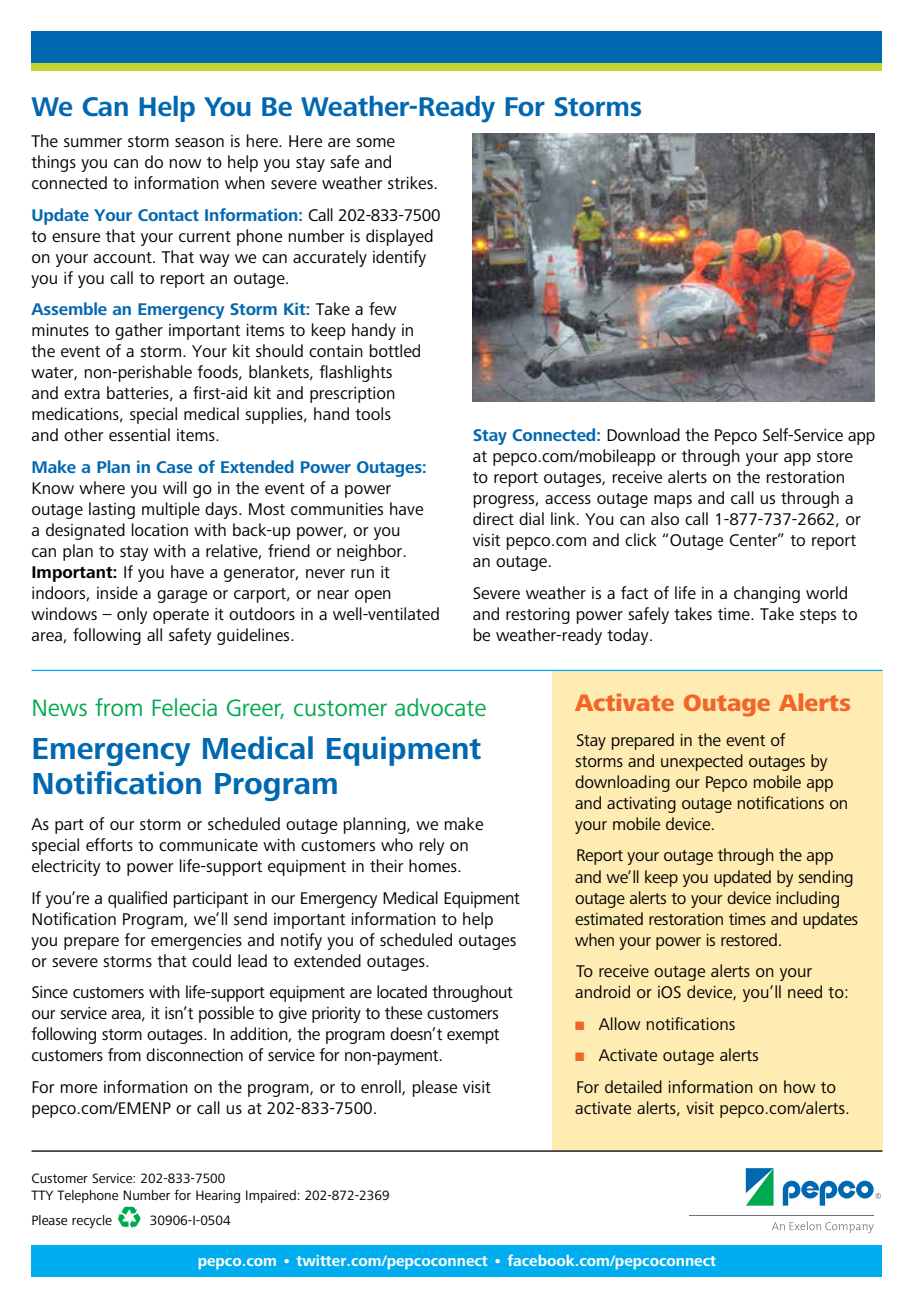
<style>
.page{position:relative;width:914px;height:1308px;background:#fff}
.page>*{position:absolute;margin:0;border:0;box-sizing:border-box;transform-origin:0 0}
.t1{font:700 31.5px/35px "Frutiger Next Pro";color:#0067b1}
.t2{font:700 28px "Frutiger Next Pro";letter-spacing:-.01em;color:#0067b1}
.t3{font:24.5px "Frutiger Next Pro";letter-spacing:-.005em;color:#00a94f}
.t4{font:800 24.5px "Frutiger Next Pro";color:#f26529}
.t5{font:17.5px/21px "Frutiger Next Pro";color:#000}
.t6{font:17.5px/21px "Frutiger Next Pro";letter-spacing:-.02em;color:#000}
.t7{font:700 15.75px "Frutiger Next Pro";color:#fff}
.t8{font:14px/17.5px "Frutiger Next Pro";color:#000}
.s1{font-weight:700;color:#0067b1}
.s2{font-weight:700}
.s3{color:#f26529}
</style>
<div class="page">
<div style="left:551px;top:669px;width:331px;height:481px;background:#ffecb3"></div>
<hr style="left:32px;top:669px;width:850px;height:2px;background:#00aeef">
<img style="left:472px;top:134px;width:402px;height:268px">
<hr style="left:32px;top:1150px;width:850px;height:1px;background:#000">
<div style="left:32px;top:1244px;width:850px;height:32px;background:#00aeef"></div>
<svg style="left:118px;top:1206px;width:22px;height:22px"></svg>
<div style="left:32px;top:63px;width:850px;height:8px;background:#c1d72f"></div>
<div style="left:32px;top:32px;width:850px;height:31px;background:#0067b1"></div>
<svg style="left:772px;top:1221px;width:101px;height:11px"></svg>
<hr style="left:688px;top:1214px;width:185px;height:1px;background:#68737a">
<svg style="left:782px;top:1180px;width:98px;height:25px"></svg>
<svg style="left:745px;top:1168px;width:28px;height:37px"></svg>
<p class="t2" style="left:32px;top:90px;width:612px">We Can Help You Be Weather-Ready For Storms</p>
<p class="t5" style="left:32px;top:131px;width:408px">The summer storm season is here. Here are some things you can do now to help you stay safe and connected to information when severe weather strikes.</p>
<p class="t5" style="left:32px;top:204px;width:410px"><span class="s1">Update Your Contact Information:</span> Call 202-833-7500 to ensure that your current phone number is displayed on your account. That way we can accurately identify you if you call to report an outage.</p>
<p class="t5" style="left:32px;top:299px;width:391px"><span class="s1">Assemble an Emergency Storm Kit:</span> Take a few minutes to gather important items to keep handy in the event of a storm. Your kit should contain bottled water, non-perishable foods, blankets, flashlights and extra batteries, a first-aid kit and prescription medications, special medical supplies, hand tools and other essential items.</p>
<p class="t5" style="left:32px;top:456px;width:410px"><span class="s1">Make a Plan in Case of Extended Power Outages:<br></span>Know where you will go in the event of a power outage lasting multiple days. Most communities have<br>a designated location with back-up power, or you<br>can plan to stay with a relative, friend or neighbor.<br><span class="s2">Important:</span> If you have a generator, never run it indoors, inside a garage or carport, or near open windows – only operate it outdoors in a well-ventilated area, following all safety guidelines.</p>
<p class="t5" style="left:472px;top:425px;width:404px"><span class="s1">Stay Connected:</span> Download the Pepco Self-Service app at pepco.com/mobileapp or through your app store<br>to report outages, receive alerts on the restoration progress, access outage maps and call us through a direct dial link. You can also call 1-877-737-2662, or visit pepco.com and click “Outage Center” to report an outage.</p>
<p class="t5" style="left:472px;top:582px;width:386px">Severe weather is a fact of life in a changing world and restoring power safely takes time. Take steps to be weather-ready today.</p>
<p class="t3" style="left:32px;top:694px;width:456px">News from Felecia Greer, customer advocate</p>
<p class="t1" style="left:32px;top:731px;width:451px">Emergency Medical Equipment<br>Notification Program</p>
<p class="t5" style="left:32px;top:813px;width:453px">As part of our storm or scheduled outage planning, we make special efforts to communicate with customers who rely on electricity to power life-support equipment in their homes.</p>
<p class="t5" style="left:32px;top:887px;width:490px">If you’re a qualified participant in our Emergency Medical Equipment Notification Program, we’ll send important information to help you prepare for emergencies and notify you of scheduled outages or severe storms that could lead to extended outages.</p>
<p class="t6" style="left:32px;top:981px;width:483px">Since customers with life-support equipment are located throughout our service area, it isn’t possible to give priority to these customers following storm outages. In addition, the program doesn’t exempt customers from disconnection of service for non-payment.</p>
<p class="t5" style="left:32px;top:1076px;width:461px">For more information on the program, or to enroll, please visit pepco.com/EMENP or call us at 202-833-7500.</p>
<p class="t8" style="left:32px;top:1168px;width:359px">Customer Service: 202-833-7500<br>TTY Telephone Number for Hearing Impaired: 202-872-2369</p>
<p class="t8" style="left:32px;top:1210px;width:82px">Please recycle</p>
<p class="t8" style="left:150px;top:1210px;width:82px">30906-I-0504</p>
<p class="t4" style="left:575px;top:688px;width:277px">Activate Outage Alerts</p>
<p class="t5" style="left:575px;top:729px;width:275px">Stay prepared in the event of<br>storms and unexpected outages by downloading our Pepco mobile app and activating outage notifications on your mobile device.</p>
<p class="t6" style="left:575px;top:845px;width:285px">Report your outage through the app and we’ll keep you updated by sending outage alerts to your device including estimated restoration times and updates when your power is restored.</p>
<p class="t5" style="left:575px;top:960px;width:275px">To receive outage alerts on your android or iOS device, you’ll need to:</p>
<p class="t5" style="left:575px;top:1013px;width:162px"><span class="s3">■</span> Allow notifications</p>
<p class="t5" style="left:575px;top:1039px;width:262px;line-height:31.5px"><span class="s3">■</span> Activate outage alerts<br>For detailed information on how to</p>
<p class="t5" style="left:575px;top:1097px;width:276px">activate alerts, visit pepco.com/alerts.</p>
<p class="t7" style="left:198px;top:1251px;width:520px">pepco.com • twitter.com/pepcoconnect • facebook.com/pepcoconnect</p>
</div>
